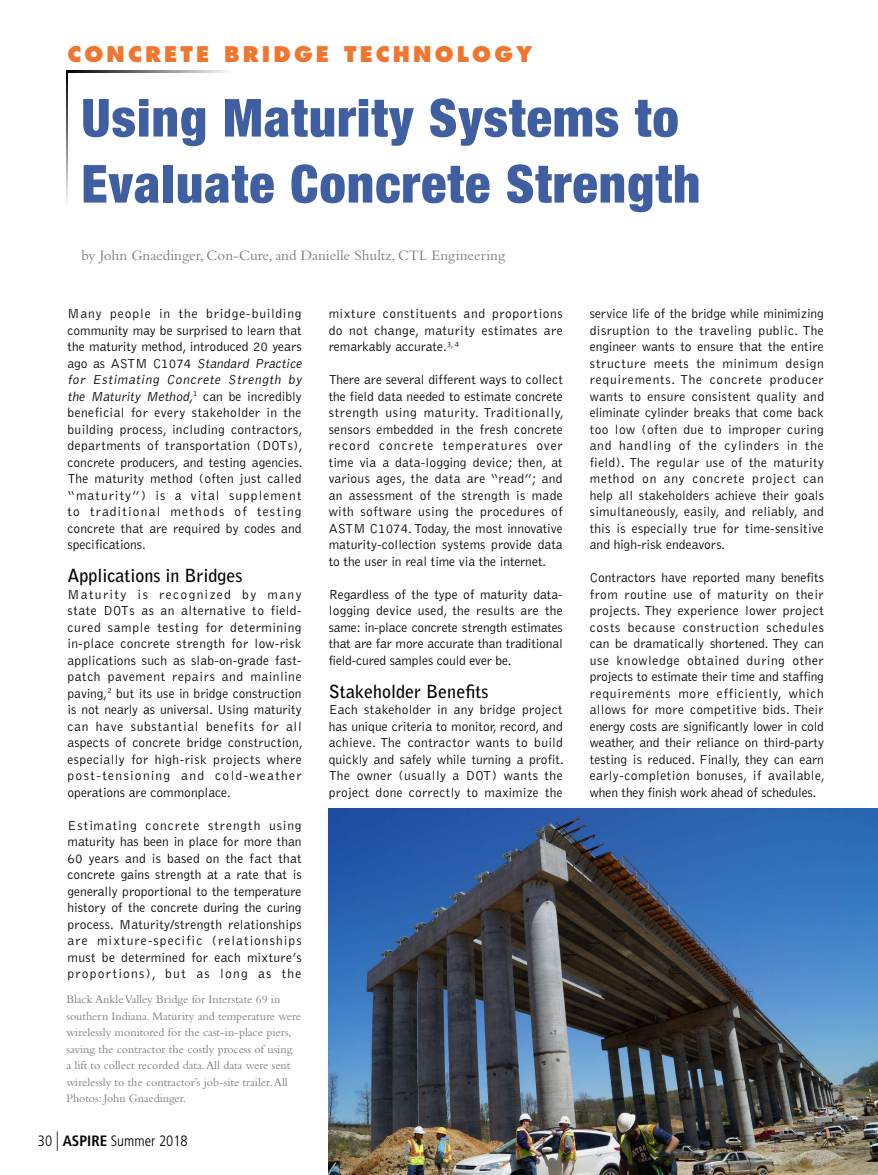
<style>
.page{position:relative;width:878px;height:1175px;background:#fff}
.page>*{position:absolute;margin:0;border:0;box-sizing:border-box;transform-origin:0 0}
.t1{font:900 condensed 52.5px/66px "Helvetica Neue LT Std";letter-spacing:.02em;color:#405fa1}
.t2{font:800 21px "Futura Std";letter-spacing:.15em;color:#ef762e}
.t3{font:700 18px "Bell Gothic Std";color:#000}
.t4{font:15px "Bembo Std";color:#7a7e81}
.t5{font:300 condensed 15px "Frutiger LT Std";color:#000}
.t6{font:300 13.5px/16.5px "Bell Gothic Std";letter-spacing:.01em;color:#000;text-align:justify}
.t7{font:12px/16.5px "Bembo Std";color:#7a7e81}
.s1{font-style:italic}
.s2{font-size:19.5px}
.s3{font-weight:700}
</style>
<div class="page">
<img style="left:328px;top:809px;width:550px;height:365px">
<img style="left:68px;top:70px;width:159px;height:2px">
<img style="left:66px;top:70px;width:2px;height:133px">
<p class="t2" style="left:68px;top:45px;width:466px">CONCRETE BRIDGE TECHNOLOGY</p>
<p class="t1" style="left:81px;top:89px;width:620px">Using Maturity Systems to<br>Evaluate Concrete Strength</p>
<p class="t4" style="left:81px;top:250px;width:425px">by John Gnaedinger, Con-Cure, and Danielle Shultz, CTL Engineering</p>
<p class="t6" style="left:68px;top:306px;width:237px;text-align:left">Many people in the bridge-building community may be surprised to learn that the maturity method, introduced 20 years ago as ASTM C1074 <span class="s1">Standard Practice for Estimating Concrete Strength by the Maturity Method,</span><sup>1</sup> can be incredibly beneficial for every stakeholder in the building process, including contractors, departments of transportation (DOTs), concrete producers, and testing agencies.<br>The maturity method (often just called “maturity”) is a vital supplement to traditional methods of testing concrete that are required by codes and specifications.</p>
<p class="t3" style="left:68px;top:569px;width:176px">Applications in Bridges</p>
<p class="t6" style="left:68px;top:587px;width:237px">Maturity is recognized by many state DOTs as an alternative to field&shy;cured sample testing for determining in-place concrete strength for low-risk applications such as slab-on-grade fast&shy;patch pavement repairs and mainline paving,<sup>2</sup> but its use in bridge construction is not nearly as universal. Using maturity can have substantial benefits for all aspects of concrete bridge construction, especially for high-risk projects where post-tensioning and cold-weather operations are commonplace.</p>
<p class="t6" style="left:68px;top:818px;width:236px">Estimating concrete strength using maturity has been in place for more than 60 years and is based on the fact that concrete gains strength at a rate that is generally proportional to the temperature history of the concrete during the curing process. Maturity/strength relationships are mixture-specific (relationships must be determined for each mixture’s proportions), but as long as the</p>
<p class="t7" style="left:66px;top:992px;width:236px">Black Ankle Valley Bridge for Interstate 69 in southern Indiana. Maturity and temperature were wirelessly monitored for the cast-in-place piers, saving the contractor the costly process of using<br>a lift to collect recorded data. All data were sent wirelessly to the contractor’s job-site trailer. All Photos: John Gnaedinger.</p>
<p class="t5" style="left:38px;top:1134px;width:151px">30 <span class="s2">|</span> <span class="s3">ASPIRE</span> Summer 2018</p>
<p class="t6" style="left:328px;top:306px;width:236px">mixture constituents and proportions do not change, maturity estimates are remarkably accurate.<sup>3,</sup> <sup>4</sup></p>
<p class="t6" style="left:328px;top:372px;width:237px">There are several different ways to collect the field data needed to estimate concrete strength using maturity. Traditionally, sensors embedded in the fresh concrete record concrete temperatures over time via a data-logging device; then, at various ages, the data are “read”; and an assessment of the strength is made with software using the procedures of ASTM C1074. Today, the most innovative maturity-collection systems provide data to the user in real time via the internet.</p>
<p class="t6" style="left:328px;top:587px;width:235px">Regardless of the type of maturity data&shy;logging device used, the results are the same: in-place concrete strength estimates that are far more accurate than traditional field-cured samples could ever be.</p>
<p class="t3" style="left:328px;top:684px;width:161px">Stakeholder Benefits</p>
<p class="t6" style="left:328px;top:702px;width:237px">Each stakeholder in any bridge project has unique criteria to monitor, record, and achieve. The contractor wants to build quickly and safely while turning a profit.<br>The owner (usually a DOT) wants the project done correctly to maximize the</p>
<p class="t6" style="left:590px;top:306px;width:236px">service life of the bridge while minimizing disruption to the traveling public. The engineer wants to ensure that the entire structure meets the minimum design requirements. The concrete producer wants to ensure consistent quality and eliminate cylinder breaks that come back too low (often due to improper curing and handling of the cylinders in the field). The regular use of the maturity method on any concrete project can help all stakeholders achieve their goals simultaneously, easily, and reliably, and this is especially true for time-sensitive and high-risk endeavors.</p>
<p class="t6" style="left:590px;top:570px;width:237px">Contractors have reported many benefits from routine use of maturity on their projects. They experience lower project costs because construction schedules can be dramatically shortened. They can use knowledge obtained during other projects to estimate their time and staffing requirements more efficiently, which allows for more competitive bids. Their energy costs are significantly lower in cold weather, and their reliance on third-party testing is reduced. Finally, they can earn early-completion bonuses, if available, when they finish work ahead of schedules.</p>
</div>
